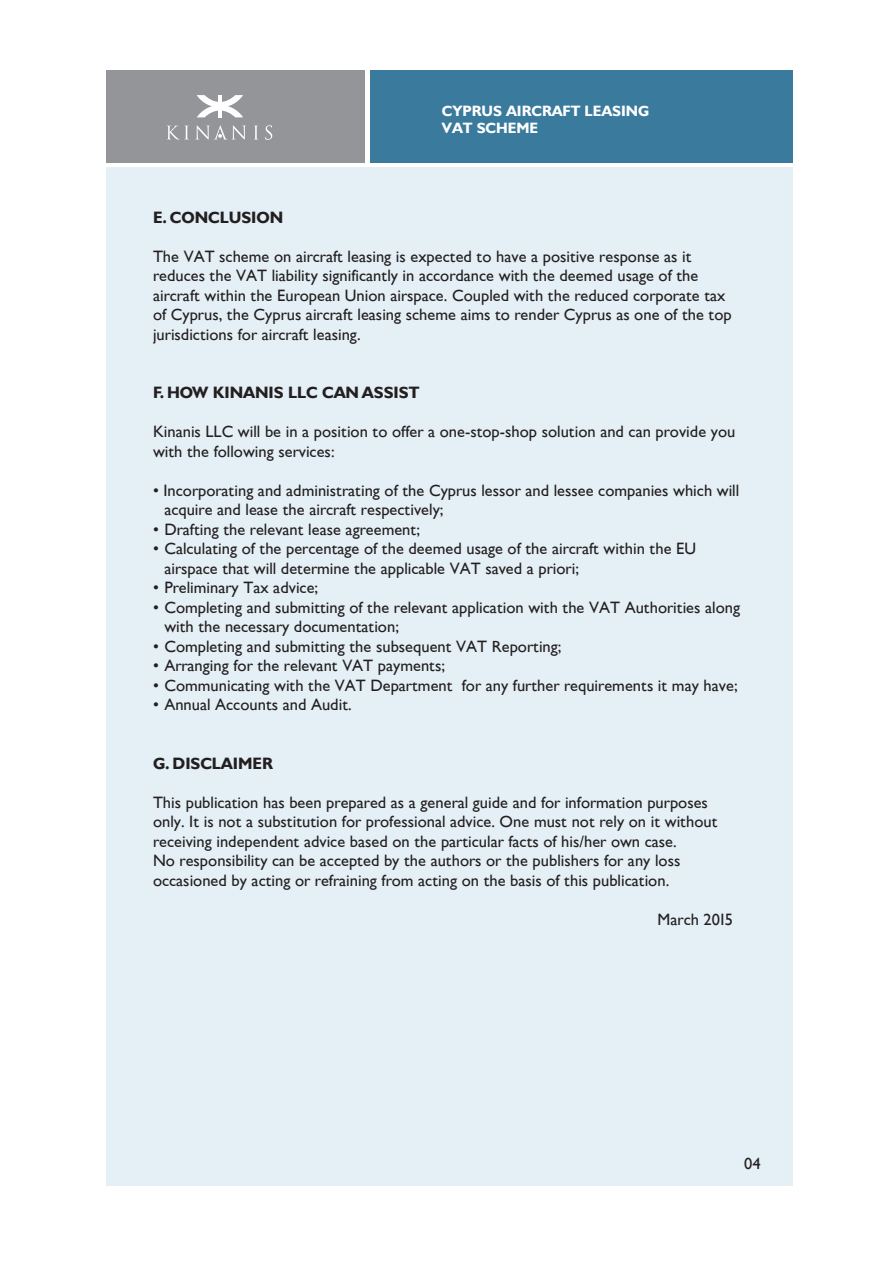
<style>
.page{position:relative;width:893px;height:1263px;background:#fff}
.page>*{position:absolute;margin:0;border:0;box-sizing:border-box;transform-origin:0 0}
.t1{font:16.5px/19.5px "Gill Sans Hel";color:#231f20}
.t2{font:700 16.5px "Gill Sans Hel";color:#231f20}
.t3{font:15px/16.5px "Gill Sans Hel Bold TF";color:#fff}
</style>
<div class="page">
<div style="left:370px;top:71px;width:422px;height:92px;background:#397a9d"></div>
<div style="left:106px;top:167px;width:687px;height:1018px;background:#e5f0f6"></div>
<div style="left:107px;top:71px;width:258px;height:92px;background:#939598"></div>
<svg style="left:197px;top:95px;width:46px;height:22px"></svg>
<hr style="left:218px;top:95px;width:4px;height:22px;background:#fff">
<svg style="left:168px;top:126px;width:20px;height:13px"></svg>
<svg style="left:255px;top:126px;width:2px;height:13px"></svg>
<svg style="left:265px;top:125px;width:7px;height:15px"></svg>
<svg style="left:195px;top:125px;width:51px;height:15px"></svg>
<p class="t3" style="left:442px;top:103px;width:209px">CYPRUS AIRCRAFT LEASING<br>VAT SCHEME</p>
<p class="t2" style="left:153px;top:207px;width:132px">E. CONCLUSION</p>
<p class="t1" style="left:153px;top:247px;width:580px">The VAT scheme on aircraft leasing is expected to have a positive response as it reduces the VAT liability significantly in accordance with the deemed usage of the aircraft within the European Union airspace. Coupled with the reduced corporate tax of Cyprus, the Cyprus aircraft leasing scheme aims to render Cyprus as one of the top jurisdictions for aircraft leasing.</p>
<p class="t2" style="left:153px;top:383px;width:268px">F. HOW KINANIS LLC CAN ASSIST</p>
<p class="t1" style="left:153px;top:422px;width:584px">Kinanis LLC will be in a position to offer a one-stop-shop solution and can provide you with the following services:</p>
<p class="t1" style="left:164px;top:481px;width:576px;text-indent:-11px">• Incorporating and administrating of the Cyprus lessor and lessee companies which will acquire and lease the aircraft respectively;</p>
<p class="t1" style="left:153px;top:520px;width:268px">• Drafting the relevant lease agreement;</p>
<p class="t1" style="left:164px;top:539px;width:533px;text-indent:-11px">• Calculating of the percentage of the deemed usage of the aircraft within the EU airspace that will determine the applicable VAT saved a priori;</p>
<p class="t1" style="left:153px;top:578px;width:167px">• Preliminary Tax advice;</p>
<p class="t1" style="left:164px;top:598px;width:577px;text-indent:-11px">• Completing and submitting of the relevant application with the VAT Authorities along with the necessary documentation;</p>
<p class="t1" style="left:153px;top:637px;width:410px">• Completing and submitting the subsequent VAT Reporting;</p>
<p class="t1" style="left:153px;top:656px;width:294px">• Arranging for the relevant VAT payments;</p>
<p class="t1" style="left:153px;top:676px;width:586px">• Communicating with the VAT Department for any further requirements it may have;</p>
<p class="t1" style="left:153px;top:695px;width:200px">• Annual Accounts and Audit.</p>
<p class="t2" style="left:153px;top:754px;width:121px">G. DISCLAIMER</p>
<p class="t1" style="left:153px;top:793px;width:566px">This publication has been prepared as a general guide and for information purposes only. It is not a substitution for professional advice. One must not rely on it without receiving independent advice based on the particular facts of his/her own case.<br>No responsibility can be accepted by the authors or the publishers for any loss occasioned by acting or refraining from acting on the basis of this publication.</p>
<p class="t1" style="left:658px;top:910px;width:77px">March 2015</p>
<p class="t1" style="left:744px;top:1154px;width:18px">04</p>
</div>
